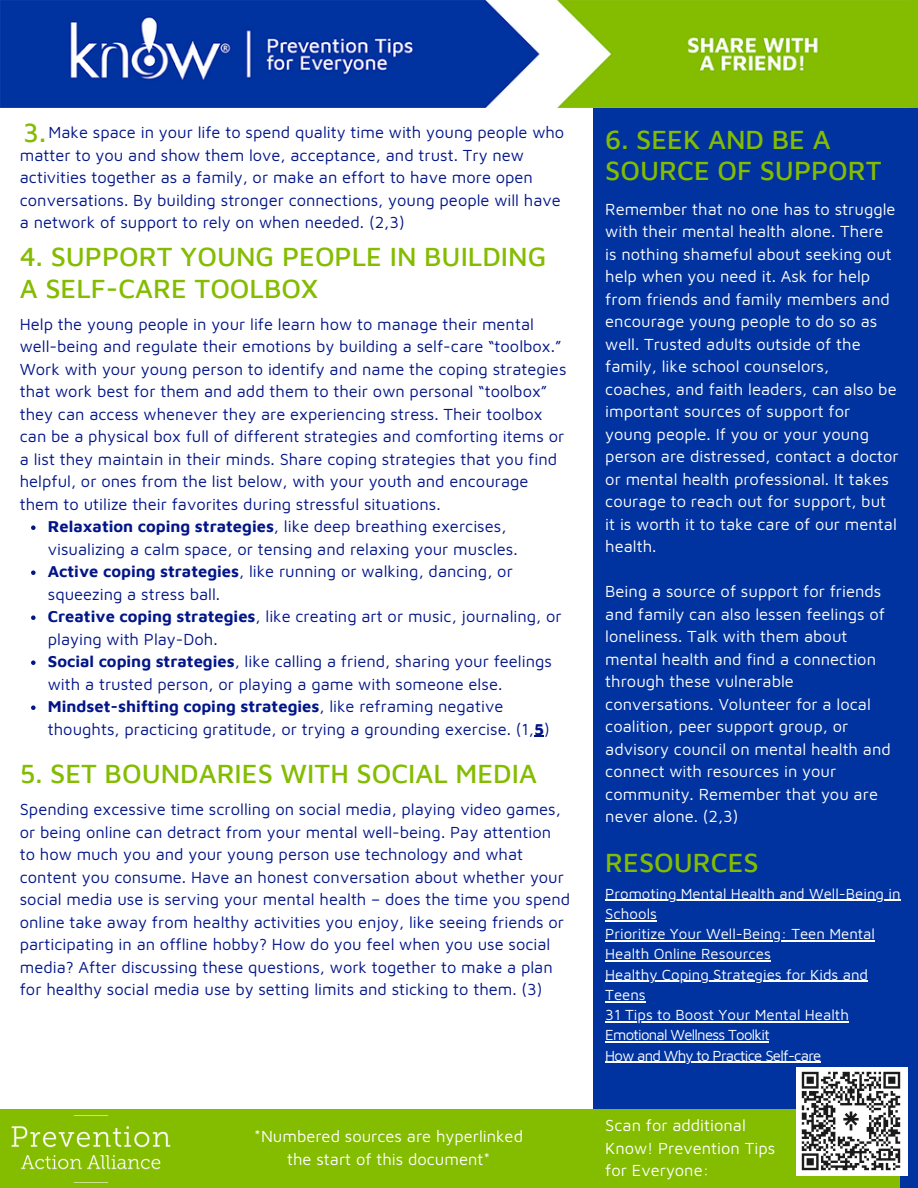
<style>
.page{position:relative;width:918px;height:1188px;background:#fff}
.page>*{position:absolute;margin:0;border:0;box-sizing:border-box;transform-origin:0 0}
.t1{font:500 27px/31.8px "Maven Pro";color:#84bc00}
.t2{font:16.5px/22.5px "Maven Pro";color:#021588}
.t3{font:16.5px/22.5px "Maven Pro";color:#fff}
.t4{font:15px/20.2px "Maven Pro";color:#fff}
.t5{font:15px "Maven Pro";letter-spacing:-.05em;color:#fff}
.s1{font-weight:700}
</style>
<div class="page">
<div style="left:594px;top:108px;width:324px;height:1080px;background:#0033a0"></div>
<div style="left:0;top:1109px;width:900px;height:79px;background:#84bc00"></div>
<svg style="left:31px;top:525px;width:5px;height:5px"></svg>
<svg style="left:31px;top:570px;width:5px;height:5px"></svg>
<svg style="left:31px;top:615px;width:5px;height:5px"></svg>
<svg style="left:31px;top:660px;width:5px;height:5px"></svg>
<svg style="left:31px;top:705px;width:5px;height:5px"></svg>
<img style="left:0;top:0;width:918px;height:108px">
<div style="left:796px;top:1068px;width:111px;height:108px;background:#fff"></div>
<img style="left:802px;top:1072px;width:99px;height:99px">
<img style="left:11px;top:1126px;width:160px;height:44px">
<hr style="left:605px;top:900px;width:296px;height:1px;background:#fff">
<hr style="left:605px;top:920px;width:52px;height:1px;background:#fff">
<hr style="left:605px;top:940px;width:270px;height:1px;background:#fff">
<hr style="left:605px;top:960px;width:166px;height:2px;background:#fff">
<hr style="left:605px;top:981px;width:263px;height:1px;background:#fff">
<hr style="left:605px;top:1001px;width:41px;height:1px;background:#fff">
<hr style="left:605px;top:1021px;width:244px;height:1px;background:#fff">
<hr style="left:605px;top:1041px;width:164px;height:2px;background:#fff">
<hr style="left:605px;top:1062px;width:216px;height:1px;background:#fff">
<p class="t1" style="left:23px;top:116px;width:24px">3.</p>
<h1 class="t1" style="left:605px;top:123px;width:278px">6. SEEK AND BE A<br>SOURCE OF SUPPORT</h1>
<p class="t3" style="left:605px;top:197px;width:295px">Remember that no one has to struggle with their mental health alone. There is nothing shameful about seeking out help when you need it. Ask for help from friends and family members and encourage young people to do so as well. Trusted adults outside of the family, like school counselors, coaches, and faith leaders, can also be important sources of support for young people. If you or your young person are distressed, contact a doctor or mental health professional. It takes courage to reach out for support, but it is worth it to take care of our mental health.</p>
<h1 class="t3" style="left:605px;top:580px;width:287px">Being a source of support for friends and family can also lessen feelings of loneliness. Talk with them about mental health and find a connection through these vulnerable conversations. Volunteer for a local coalition, peer support group, or advisory council on mental health and connect with resources in your community. Remember that you are never alone. (2,3)</h1>
<p class="t2" style="left:20px;top:121px;width:546px;text-indent:29px">Make space in your life to spend quality time with young people who matter to you and show them love, acceptance, and trust. Try new activities together as a family, or make an effort to have more open conversations. By building stronger connections, young people will have a network of support to rely on when needed. (2,3)</p>
<p class="t1" style="left:20px;top:240px;width:528px">4. SUPPORT YOUNG PEOPLE IN BUILDING<br>A SELF-CARE TOOLBOX</p>
<h1 class="t2" style="left:20px;top:312px;width:548px">Help the young people in your life learn how to manage their mental well-being and regulate their emotions by building a self-care “toolbox.” Work with your young person to identify and name the coping strategies that work best for them and add them to their own personal “toolbox” they can access whenever they are experiencing stress. Their toolbox can be a physical box full of different strategies and comforting items or a list they maintain in their minds. Share coping strategies that you find helpful, or ones from the list below, with your youth and encourage them to utilize their favorites during stressful situations.</h1>
<p class="t2" style="left:48px;top:515px;width:471px"><span class="s1">Relaxation coping strategies</span>, like deep breathing exercises, visualizing a calm space, or tensing and relaxing your muscles.</p>
<p class="t2" style="left:48px;top:560px;width:467px"><span class="s1">Active coping strategies</span>, like running or walking, dancing, or squeezing a stress ball.</p>
<h1 class="t2" style="left:48px;top:605px;width:515px"><span class="s1">Creative coping strategies</span>, like creating art or music, journaling, or playing with Play-Doh.</h1>
<p class="t2" style="left:48px;top:650px;width:506px"><span class="s1">Social coping strategies</span>, like calling a friend, sharing your feelings with a trusted person, or playing a game with someone else.</p>
<p class="t2" style="left:48px;top:695px;width:503px"><span class="s1">Mindset-shifting coping strategies</span>, like reframing negative thoughts, practicing gratitude, or trying a grounding exercise. (1,<span class="s1">5</span>)</p>
<p class="t1" style="left:20px;top:757px;width:519px">5. SET BOUNDARIES WITH SOCIAL MEDIA</p>
<p class="t2" style="left:20px;top:798px;width:552px">Spending excessive time scrolling on social media, playing video games, or being online can detract from your mental well-being. Pay attention to how much you and your young person use technology and what content you consume. Have an honest conversation about whether your social media use is serving your mental health – does the time you spend online take away from healthy activities you enjoy, like seeing friends or participating in an offline hobby? How do you feel when you use social media? After discussing these questions, work together to make a plan for healthy social media use by setting limits and sticking to them. (3)</p>
<p class="t1" style="left:605px;top:846px;width:155px">RESOURCES</p>
<p class="t4" style="left:605px;top:883px;width:297px">Promoting Mental Health and Well-Being in<br>Schools</p>
<p class="t4" style="left:605px;top:923px;width:271px">Prioritize Your Well-Being: Teen Mental<br>Health Online Resources</p>
<p class="t4" style="left:605px;top:964px;width:264px">Healthy Coping Strategies for Kids and<br>Teens</p>
<h1 class="t4" style="left:605px;top:1004px;width:245px">31 Tips to Boost Your Mental Health</h1>
<p class="t5" style="left:605px;top:1026px;width:166px">Emotional Wellness Toolkit</p>
<p class="t5" style="left:605px;top:1046px;width:218px">How and Why to Practice Self-care</p>
<p class="t3" style="left:254px;top:1125px;width:270px;text-align:center">*Numbered sources are hyperlinked the start of this document*</p>
<p class="t3" style="left:605px;top:1114px;width:171px">Scan for additional<br>Know! Prevention Tips for Everyone:</p>
</div>
